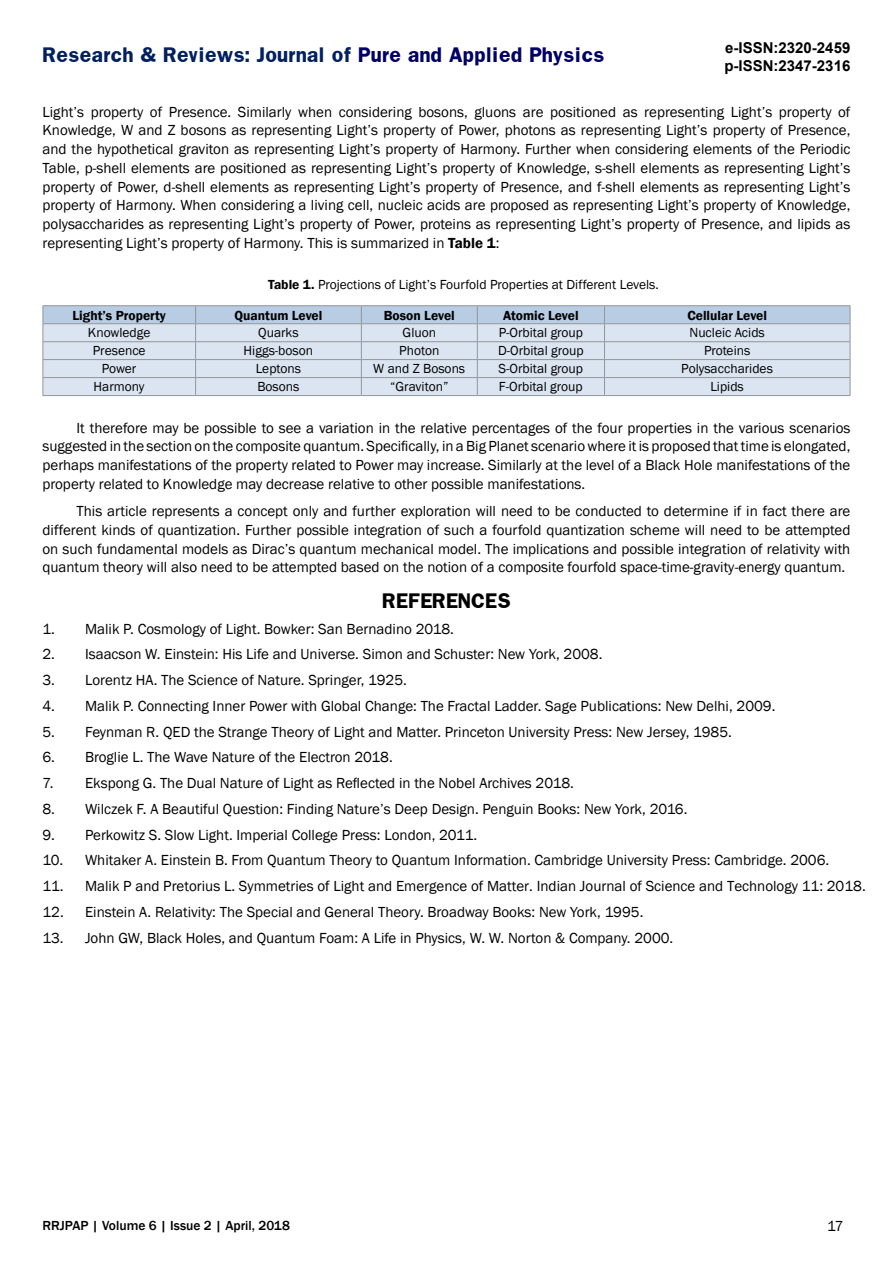
<style>
.page{position:relative;width:893px;height:1263px;background:#fff}
.page>*{position:absolute;margin:0;border:0;box-sizing:border-box;transform-origin:0 0}
.t1{font:700 18px "Franklin";color:#002060}
.t2{font:700 18px "Franklin";color:#000}
.t3{font:15px/18.8px "Franklin Gothic";color:#000;text-align:justify}
.t4{font:700 15px/18px "Arial";color:#000}
.t5{font:13.5px "Franklin Gothic";color:#000}
.t6{font:600 13.5px "Franklin Gothic";color:#000}
.t7{font:500 13.5px "Franklin Gothic";color:#000}
.s1{color:#006}
.s2{font-weight:600}
</style>
<div class="page">
<hr style="left:43px;top:305px;width:153px;height:1px;background:#939598">
<hr style="left:196px;top:305px;width:165px;height:1px;background:#939598">
<hr style="left:361px;top:305px;width:116px;height:1px;background:#939598">
<hr style="left:477px;top:305px;width:127px;height:1px;background:#939598">
<hr style="left:604px;top:305px;width:246px;height:1px;background:#939598">
<svg style="left:43px;top:306px;width:808px;height:89px;background:#d0dbe9"></svg>
<hr style="left:43px;top:395px;width:153px;height:1px;background:#939598">
<hr style="left:196px;top:395px;width:165px;height:1px;background:#939598">
<hr style="left:361px;top:395px;width:116px;height:1px;background:#939598">
<hr style="left:477px;top:395px;width:127px;height:1px;background:#939598">
<hr style="left:604px;top:395px;width:246px;height:1px;background:#939598">
<p class="t1" style="left:43px;top:42px;width:563px">Research &amp; Reviews: Journal of <span class="s1">Pure and Applied Physics</span></p>
<p class="t4" style="left:724px;top:39px;width:127px">e-ISSN:2320-2459 p-ISSN:2347-2316</p>
<p class="t3" style="left:43px;top:102px;width:809px">Light’s property of Presence. Similarly when considering bosons, gluons are positioned as representing Light’s property of Knowledge, W and Z bosons as representing Light’s property of Power, photons as representing Light’s property of Presence, and the hypothetical graviton as representing Light’s property of Harmony. Further when considering elements of the Periodic Table, p-shell elements are positioned as representing Light’s property of Knowledge, s-shell elements as representing Light’s property of Power, d-shell elements as representing Light’s property of Presence, and f-shell elements as representing Light’s property of Harmony. When considering a living cell, nucleic acids are proposed as representing Light’s property of Knowledge, polysaccharides as representing Light’s property of Power, proteins as representing Light’s property of Presence, and lipids as representing Light’s property of Harmony. This is summarized in <span class="s2">Table 1</span>:</p>
<p class="t5" style="left:268px;top:276px;width:392px"><span class="s2">Table 1.</span> Projections of Light’s Fourfold Properties at Different Levels.</p>
<p class="t6" style="left:73px;top:307px;width:95px">Light’s Property</p>
<p class="t6" style="left:235px;top:307px;width:89px">Quantum Level</p>
<p class="t6" style="left:384px;top:307px;width:73px">Boson Level</p>
<p class="t6" style="left:503px;top:307px;width:77px">Atomic Level</p>
<p class="t6" style="left:687px;top:307px;width:81px">Cellular Level</p>
<p class="t5" style="left:88px;top:325px;width:64px">Knowledge</p>
<p class="t5" style="left:258px;top:325px;width:42px">Quarks</p>
<p class="t5" style="left:403px;top:325px;width:35px">Gluon</p>
<p class="t5" style="left:499px;top:325px;width:86px">P-Orbital group</p>
<p class="t5" style="left:690px;top:325px;width:77px">Nucleic Acids</p>
<p class="t5" style="left:93px;top:343px;width:54px">Presence</p>
<p class="t5" style="left:244px;top:343px;width:71px">Higgs-boson</p>
<p class="t5" style="left:399px;top:343px;width:42px">Photon</p>
<p class="t5" style="left:498px;top:343px;width:87px">D-Orbital group</p>
<p class="t5" style="left:704px;top:343px;width:48px">Proteins</p>
<p class="t5" style="left:102px;top:360px;width:36px">Power</p>
<p class="t5" style="left:256px;top:360px;width:47px">Leptons</p>
<p class="t5" style="left:373px;top:360px;width:93px">W and Z Bosons</p>
<p class="t5" style="left:498px;top:360px;width:86px">S-Orbital group</p>
<p class="t5" style="left:681px;top:360px;width:93px">Polysaccharides</p>
<p class="t5" style="left:94px;top:378px;width:52px">Harmony</p>
<p class="t5" style="left:257px;top:378px;width:44px">Bosons</p>
<p class="t5" style="left:390px;top:378px;width:60px">“Graviton”</p>
<p class="t5" style="left:499px;top:378px;width:85px">F-Orbital group</p>
<p class="t5" style="left:710px;top:378px;width:35px">Lipids</p>
<p class="t3" style="left:43px;top:419px;width:809px;text-indent:34px">It therefore may be possible to see a variation in the relative percentages of the four properties in the various scenarios suggested in the section on the composite quantum. Specifically, in a Big Planet scenario where it is proposed that time is elongated, perhaps manifestations of the property related to Power may increase. Similarly at the level of a Black Hole manifestations of the property related to Knowledge may decrease relative to other possible manifestations.</p>
<p class="t3" style="left:43px;top:502px;width:809px;text-indent:34px">This article represents a concept only and further exploration will need to be conducted to determine if in fact there are different kinds of quantization. Further possible integration of such a fourfold quantization scheme will need to be attempted on such fundamental models as Dirac’s quantum mechanical model. The implications and possible integration of relativity with quantum theory will also need to be attempted based on the notion of a composite fourfold space-time-gravity-energy quantum.</p>
<p class="t2" style="left:382px;top:588px;width:130px">REFERENCES</p>
<p class="t3" style="left:43px;top:620px;width:413px">1. Malik P. Cosmology of Light. Bowker: San Bernadino 2018.</p>
<p class="t3" style="left:43px;top:645px;width:561px">2. Isaacson W. Einstein: His Life and Universe. Simon and Schuster: New York, 2008.</p>
<p class="t3" style="left:43px;top:671px;width:366px">3. Lorentz HA. The Science of Nature. Springer, 1925.</p>
<p class="t3" style="left:43px;top:697px;width:734px">4. Malik P. Connecting Inner Power with Global Change: The Fractal Ladder. Sage Publications: New Delhi, 2009.</p>
<p class="t3" style="left:43px;top:723px;width:691px">5. Feynman R. QED the Strange Theory of Light and Matter. Princeton University Press: New Jersey, 1985.</p>
<p class="t3" style="left:43px;top:748px;width:352px">6. Broglie L. The Wave Nature of the Electron 2018.</p>
<p class="t3" style="left:43px;top:774px;width:533px">7. Ekspong G. The Dual Nature of Light as Reflected in the Nobel Archives 2018.</p>
<p class="t3" style="left:43px;top:800px;width:646px">8. Wilczek F. A Beautiful Question: Finding Nature’s Deep Design. Penguin Books: New York, 2016.</p>
<p class="t3" style="left:43px;top:826px;width:436px">9. Perkowitz S. Slow Light. Imperial College Press: London, 2011.</p>
<p class="t3" style="left:43px;top:851px;width:788px">10. Whitaker A. Einstein B. From Quantum Theory to Quantum Information. Cambridge University Press: Cambridge. 2006.</p>
<p class="t3" style="left:43px;top:877px;width:825px">11. Malik P and Pretorius L. Symmetries of Light and Emergence of Matter. Indian Journal of Science and Technology 11: 2018.</p>
<p class="t3" style="left:43px;top:903px;width:602px">12. Einstein A. Relativity: The Special and General Theory. Broadway Books: New York, 1995.</p>
<p class="t3" style="left:43px;top:929px;width:632px">13. John GW, Black Holes, and Quantum Foam: A Life in Physics, W. W. Norton &amp; Company. 2000.</p>
<p class="t7" style="left:43px;top:1217px;width:249px">RRJPAP | Volume 6 | Issue 2 | April, 2018</p>
<p class="t3" style="left:827px;top:1217px;width:18px">17</p>
</div>
